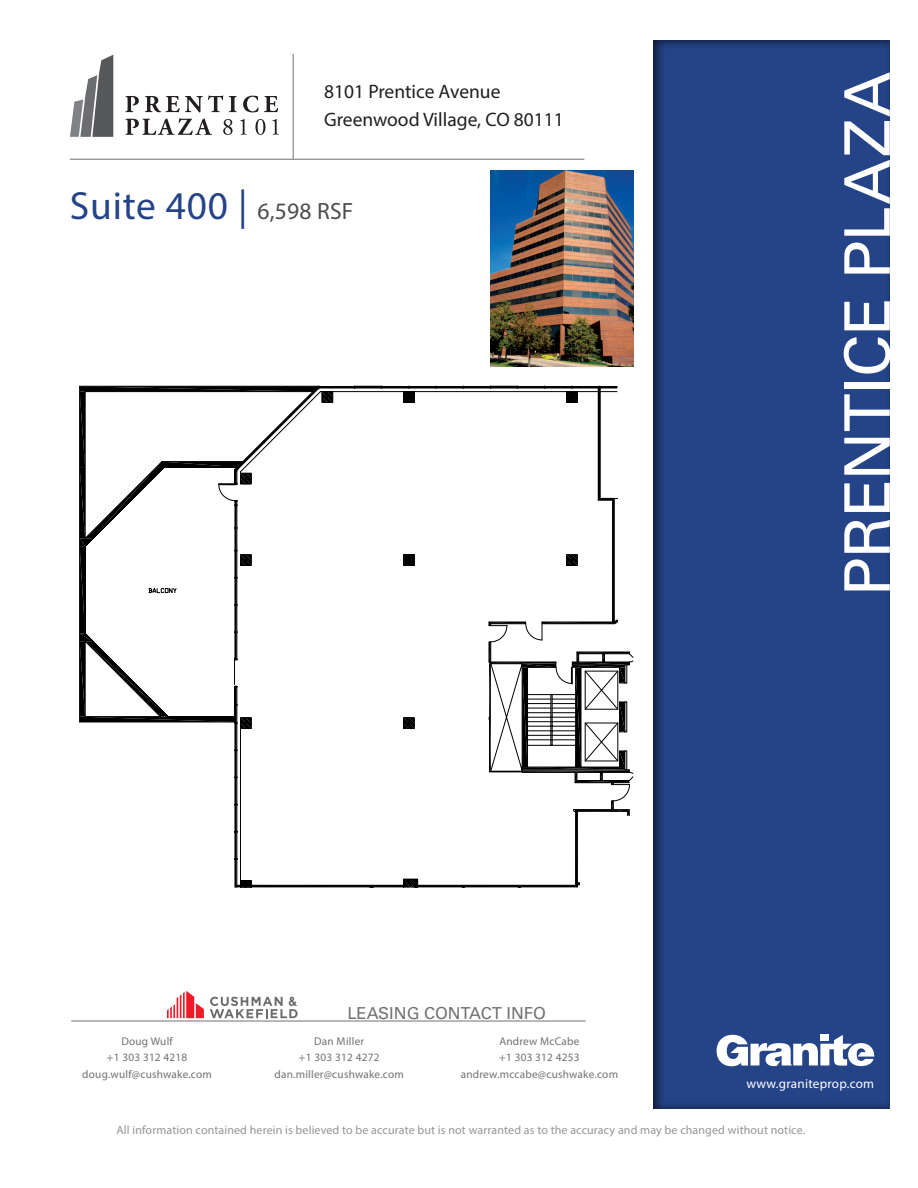
<style>
.page{position:relative;width:918px;height:1188px;background:#fff}
.page>*{position:absolute;margin:0;border:0;box-sizing:border-box;transform-origin:0 0}
.t1{font:63px "Univers LT Std";letter-spacing:-.01em;color:#fff}
.t2{font:39.45px "Myriad Pro";letter-spacing:.02em;color:#254387}
.t3{font:19.5px/28.2px "Myriad Pro";color:#231f20}
.t4{font:16.5px "Univers LT Std";color:#717074}
.t5{font:13.2px "Myriad Pro";letter-spacing:.02em;color:#fff}
.t6{font:12px "Myriad Pro";letter-spacing:.01em;color:#939598}
.t7{font:11.25px/16.5px "Myriad Pro";letter-spacing:.02em;color:#717074;text-align:center}
.s1{font-size:23.55px;color:#4b4c4d}
</style>
<div class="page">
<div style="left:652px;top:40px;width:240px;height:1070px;background:#231f20;opacity:.75"></div>
<img style="left:491px;top:170px;width:142px;height:197px">
<hr style="left:293px;top:54px;width:1px;height:105px;background:#717074">
<svg style="left:717px;top:1035px;width:157px;height:31px"></svg>
<hr style="left:70px;top:159px;width:514px;height:1px;background:#717074">
<hr style="left:71px;top:1021px;width:515px;height:1px;background:#717074">
<svg style="left:125px;top:96px;width:14px;height:16px"></svg>
<svg style="left:145px;top:95px;width:78px;height:17px"></svg>
<svg style="left:229px;top:96px;width:8px;height:16px"></svg>
<svg style="left:243px;top:96px;width:35px;height:16px"></svg>
<svg style="left:125px;top:118px;width:87px;height:17px"></svg>
<svg style="left:70px;top:55px;width:43px;height:82px"></svg>
<svg style="left:223px;top:119px;width:10px;height:16px"></svg>
<svg style="left:240px;top:119px;width:7px;height:16px"></svg>
<svg style="left:255px;top:119px;width:11px;height:16px"></svg>
<svg style="left:272px;top:119px;width:7px;height:16px"></svg>
<svg style="left:167px;top:991px;width:37px;height:27px"></svg>
<svg style="left:210px;top:997px;width:88px;height:21px"></svg>
<svg style="left:80px;top:386px;width:553px;height:502px"></svg>
<p class="t3" style="left:324px;top:77px;width:241px">8101 Prentice Avenue<br>Greenwood Village, CO 80111</p>
<p class="t2" style="left:70px;top:181px;width:285px">Suite 400 | <span class="s1">6,598 RSF</span></p>
<p class="t4" style="left:347px;top:1003px;width:200px">LEASING CONTACT INFO</p>
<p class="t1" style="left:830px;top:596px;width:526px;rotate:-90deg">PRENTICE PLAZA</p>
<p class="t7" style="left:107px;top:1033px;width:82px">Doug Wulf<br>+1 303 312 4218</p>
<p class="t7" style="left:82px;top:1066px;width:131px">doug.wulf@cushwake.com</p>
<p class="t7" style="left:299px;top:1033px;width:82px">Dan Miller<br>+1 303 312 4272</p>
<p class="t7" style="left:275px;top:1066px;width:131px">dan.miller@cushwake.com</p>
<p class="t7" style="left:499px;top:1033px;width:82px">Andrew McCabe</p>
<p class="t7" style="left:499px;top:1049px;width:82px">+1 303 312 4253</p>
<p class="t7" style="left:461px;top:1066px;width:159px">andrew.mccabe@cushwake.com</p>
<p class="t5" style="left:746px;top:1075px;width:129px">www.graniteprop.com</p>
<p class="t6" style="left:116px;top:1123px;width:690px">All information contained herein is believed to be accurate but is not warranted as to the accuracy and may be changed without notice.</p>
</div>
